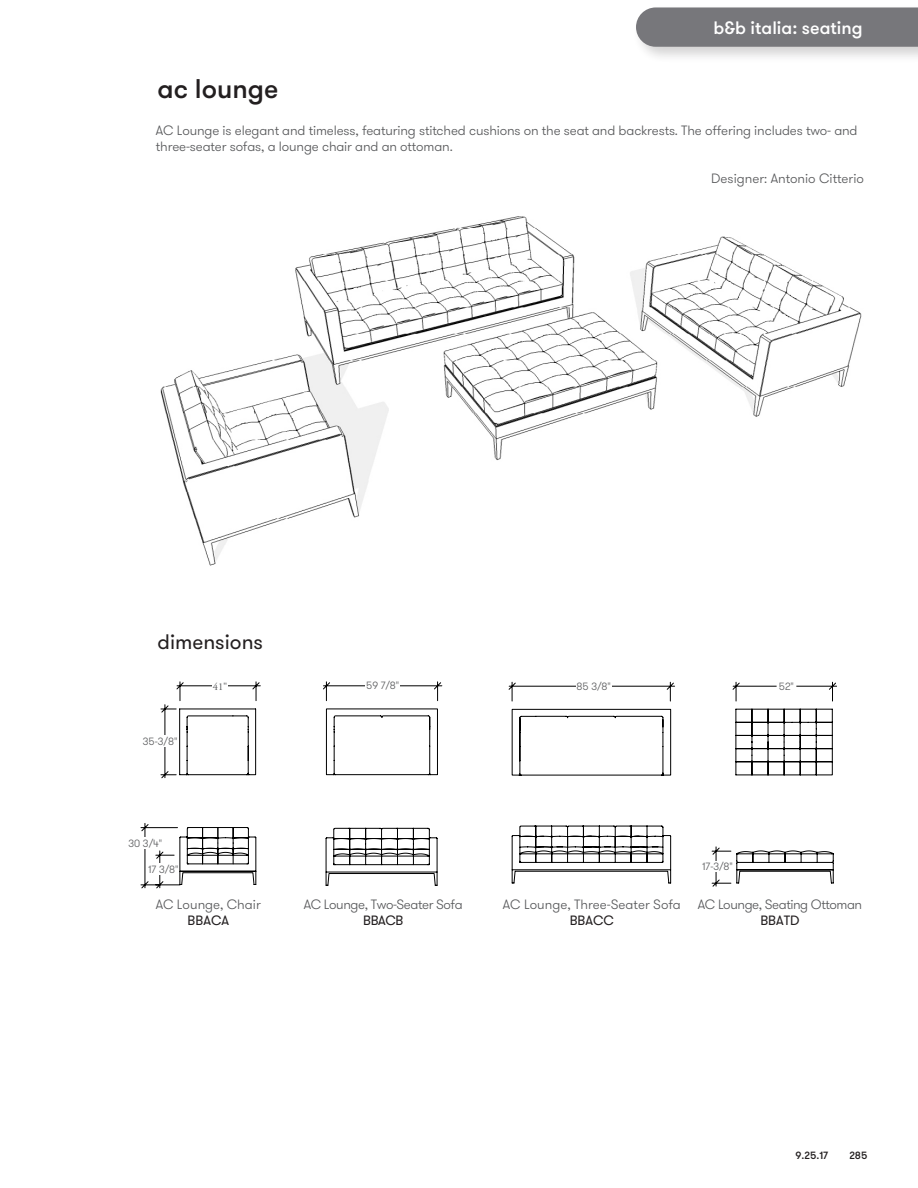
<style>
.page{position:relative;width:918px;height:1188px;background:#fff}
.page>*{position:absolute;margin:0;border:0;box-sizing:border-box;transform-origin:0 0}
.t1{font:500 27px "GT Walsheim Pro";color:#231f20}
.t2{font:21px "GT Walsheim Pro";color:#231f20}
.t3{font:500 18px "GT Walsheim Pro";color:#fff}
.t4{font:300 13.5px/16.2px "GT Walsheim Pro";letter-spacing:-.01em;color:#58595b}
.t5{font:300 13.5px "GT Walsheim Pro";letter-spacing:-.03em;color:#58595b}
.t6{font:300 13.5px "GT Walsheim Pro";letter-spacing:-.035em;color:#58595b}
.t7{font:13.5px "GT Walsheim Pro";color:#231f20}
.t8{font:300 10.5px "GT Walsheim Pro";color:#58595b}
.t9{font:500 10.5px "GT Walsheim Pro";color:#231f20}
.t10{font:10.5px "Adobe Garamond";color:#58595b}
</style>
<div class="page">
<div style="left:633px;top:4px;width:285px;height:59px;background:#231f20;opacity:.2"></div>
<div style="left:636px;top:7px;width:282px;height:40px;background:#77777b"></div>
<img style="left:160px;top:216px;width:702px;height:350px">
<svg style="left:161px;top:682px;width:100px;height:97px"></svg>
<svg style="left:323px;top:682px;width:120px;height:94px"></svg>
<svg style="left:508px;top:681px;width:167px;height:94px"></svg>
<svg style="left:732px;top:681px;width:105px;height:94px"></svg>
<svg style="left:140px;top:823px;width:117px;height:66px"></svg>
<svg style="left:325px;top:827px;width:112px;height:59px"></svg>
<svg style="left:511px;top:825px;width:161px;height:59px"></svg>
<svg style="left:711px;top:846px;width:122px;height:40px"></svg>
<div style="left:142px;top:735px;width:36px;height:11px;background:#fff"></div>
<div style="left:212px;top:680px;width:16px;height:12px;background:#fff"></div>
<div style="left:365px;top:678px;width:35px;height:14px;background:#fff"></div>
<div style="left:576px;top:680px;width:35px;height:13px;background:#fff"></div>
<div style="left:777px;top:679px;width:19px;height:13px;background:#fff"></div>
<div style="left:127px;top:838px;width:36px;height:11px;background:#fff"></div>
<div style="left:701px;top:861px;width:33px;height:11px;background:#fff"></div>
<div style="left:148px;top:864px;width:31px;height:11px;background:#fff"></div>
<h1 class="t1" style="left:157px;top:72px;width:122px">ac lounge</h1>
<h3 class="t3" style="left:714px;top:17px;width:150px">b&amp;b italia: seating</h3>
<p class="t4" style="left:156px;top:122px;width:703px">AC Lounge is elegant and timeless, featuring stitched cushions on the seat and backrests. The offering includes two- and three-seater sofas, a lounge chair and an ottoman.</p>
<p class="t4" style="left:711px;top:171px;width:154px">Designer: Antonio Citterio</p>
<h2 class="t2" style="left:157px;top:628px;width:107px">dimensions</h2>
<p class="t8" style="left:143px;top:735px;width:36px">35-3/8"</p>
<p class="t10" style="left:213px;top:681px;width:16px">41"</p>
<p class="t8" style="left:366px;top:679px;width:35px">59 7/8"</p>
<p class="t8" style="left:577px;top:680px;width:36px">85 3/8"</p>
<p class="t8" style="left:779px;top:680px;width:17px">52"</p>
<p class="t8" style="left:128px;top:837px;width:35px">30 3/4"</p>
<p class="t8" style="left:148px;top:863px;width:32px">17 3/8"</p>
<p class="t4" style="left:156px;top:897px;width:106px">AC Lounge, Chair</p>
<p class="t7" style="left:188px;top:912px;width:43px">BBACA</p>
<p class="t5" style="left:304px;top:896px;width:160px">AC Lounge, Two-Seater Sofa</p>
<p class="t7" style="left:363px;top:912px;width:42px">BBACB</p>
<p class="t4" style="left:503px;top:897px;width:180px">AC Lounge, Three-Seater Sofa</p>
<p class="t7" style="left:570px;top:912px;width:46px">BBACC</p>
<p class="t8" style="left:702px;top:860px;width:32px">17-3/8"</p>
<p class="t6" style="left:698px;top:896px;width:166px">AC Lounge, Seating Ottoman</p>
<p class="t7" style="left:760px;top:912px;width:41px">BBATD</p>
<p class="t9" style="left:796px;top:1149px;width:34px">9.25.17</p>
<p class="t9" style="left:849px;top:1149px;width:20px">285</p>
</div>
